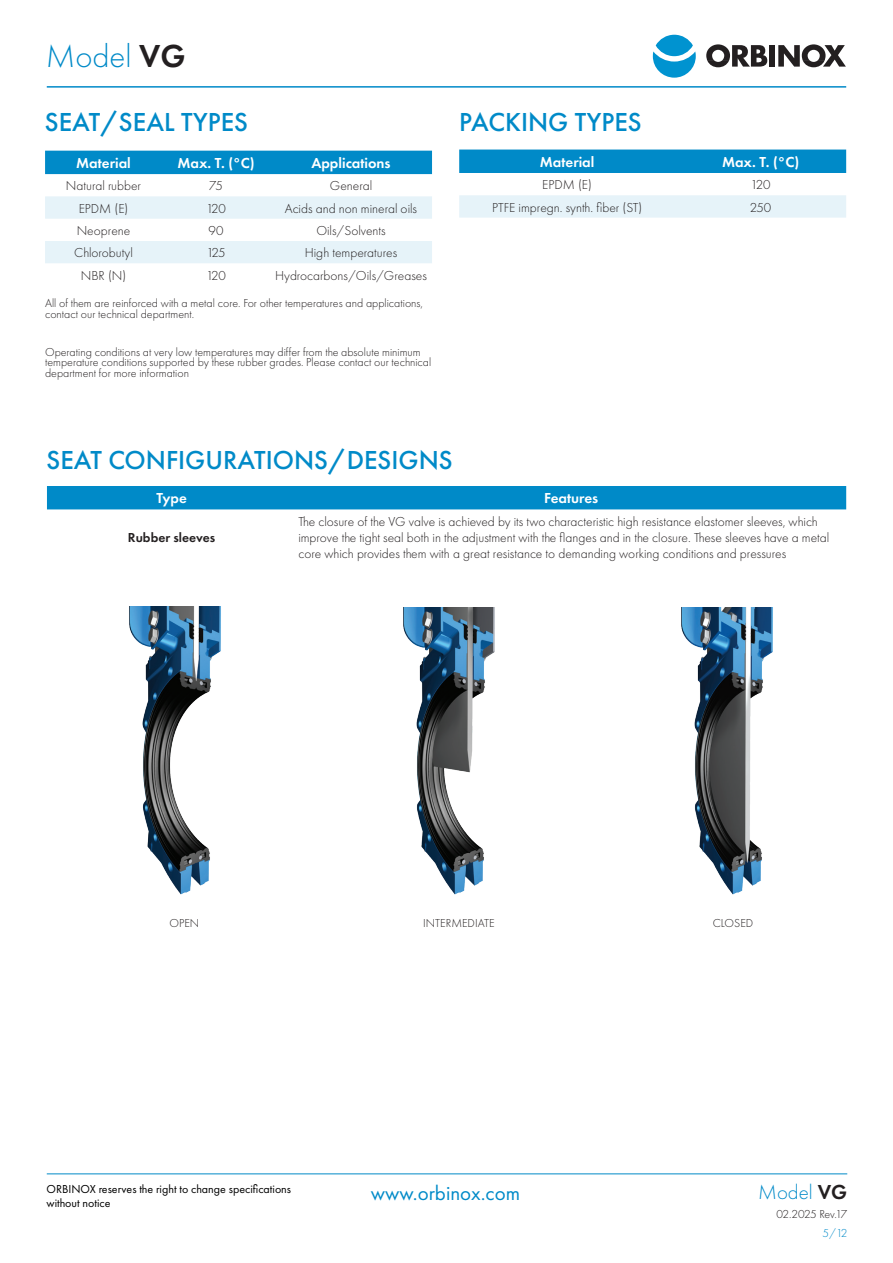
<style>
.page{position:relative;width:893px;height:1263px;background:#fff}
.page>*{position:absolute;margin:0;border:0;box-sizing:border-box;transform-origin:0 0}
.Modelo{font:300 33px "Futura PT";color:#008ac8}
.títulos_n1{font:500 27px "Futura PT";color:#008ac8}
.t1{font:21px "Futura PT";color:#008ac8}
.Modelo_folio{font:300 21px "Futura PT";color:#008ac8}
.t_encabezado{font:600 15px "Futura PT";color:#fff}
.t_cuerpo{font:300 13.5px/16.2px "Futura PT";color:#231f20}
.t_cuerpo-2{font:600 13.5px "Futura PT";color:#231f20}
.pie{font:300 12px/10.5px "Futura PT";color:#231f20}
.base{font:12px "Futura PT";color:#000}
.base-2{font:300 12px "Futura PT";letter-spacing:-.04em;color:#231f20}
.base-3{font:300 12px "Futura PT";color:#008ac8}
.s1{font-weight:600;color:#231f20}
</style>
<div class="page">
<hr style="left:47px;top:1173px;width:800px;height:1px;background:#008ac8">
<hr style="left:47px;top:86px;width:799px;height:2px;background:#008ac8">
<div style="left:656px;top:35px;width:37px;height:21px;background:#0093d0;border-radius:50%"></div>
<svg style="left:653px;top:51px;width:43px;height:27px"></svg>
<svg style="left:706px;top:44px;width:61px;height:23px"></svg>
<div style="left:770px;top:45px;width:5px;height:22px;background:#231f20"></div>
<svg style="left:778px;top:44px;width:68px;height:23px"></svg>
<div style="left:459px;top:150px;width:387px;height:23px;background:#008ac8"></div>
<div style="left:459px;top:195px;width:387px;height:23px;background:#e6f3f9"></div>
<div style="left:47px;top:486px;width:799px;height:23px;background:#008ac8"></div>
<img style="left:403px;top:607px;width:92px;height:288px">
<img style="left:681px;top:607px;width:92px;height:288px">
<img style="left:129px;top:607px;width:92px;height:288px">
<div style="left:45px;top:151px;width:387px;height:23px;background:#008ac8"></div>
<svg style="left:45px;top:196px;width:387px;height:67px"></svg>
<p class="Modelo" style="left:46px;top:37px;width:141px">Model <span class="s1">VG</span></p>
<p class="títulos_n1" style="left:45px;top:106px;width:205px">SEAT/SEAL TYPES</p>
<p class="t_encabezado" style="left:76px;top:154px;width:56px">Material</p>
<p class="t_encabezado" style="left:177px;top:154px;width:79px">Max. T. (°C)</p>
<p class="t_encabezado" style="left:311px;top:154px;width:81px">Applications</p>
<p class="t_cuerpo" style="left:66px;top:178px;width:77px">Natural rubber</p>
<p class="t_cuerpo" style="left:209px;top:178px;width:15px">75</p>
<p class="t_cuerpo" style="left:330px;top:178px;width:44px">General</p>
<p class="t_cuerpo" style="left:79px;top:200px;width:51px">EPDM (E)</p>
<p class="t_cuerpo" style="left:206px;top:200px;width:21px">120</p>
<p class="t_cuerpo" style="left:285px;top:200px;width:134px">Acids and non mineral oils</p>
<p class="t_cuerpo" style="left:77px;top:222px;width:55px">Neoprene</p>
<p class="t_cuerpo" style="left:209px;top:222px;width:16px">90</p>
<p class="t_cuerpo" style="left:316px;top:222px;width:71px">Oils/Solvents</p>
<p class="t_cuerpo" style="left:74px;top:245px;width:60px">Chlorobutyl</p>
<p class="t_cuerpo" style="left:206px;top:245px;width:21px">125</p>
<p class="t_cuerpo" style="left:305px;top:245px;width:94px">High temperatures</p>
<p class="t_cuerpo" style="left:81px;top:267px;width:47px">NBR (N)</p>
<p class="t_cuerpo" style="left:206px;top:267px;width:21px">120</p>
<p class="t_cuerpo" style="left:275px;top:267px;width:153px">Hydrocarbons/Oils/Greases</p>
<p class="pie" style="left:45px;top:298px;width:379px">All of them are reinforced with a metal core. For other temperatures and applications, contact our technical department.</p>
<p class="pie" style="left:45px;top:346px;width:388px">Operating conditions at very low temperatures may differ from the absolute minimum temperature conditions supported by these rubber grades. Please contact our technical department for more information</p>
<p class="títulos_n1" style="left:459px;top:106px;width:184px">PACKING TYPES</p>
<p class="t_encabezado" style="left:540px;top:153px;width:56px">Material</p>
<p class="t_encabezado" style="left:722px;top:153px;width:79px">Max. T. (°C)</p>
<p class="t_cuerpo" style="left:542px;top:177px;width:51px">EPDM (E)</p>
<p class="t_cuerpo" style="left:751px;top:177px;width:21px">120</p>
<p class="t_cuerpo" style="left:492px;top:199px;width:152px">PTFE impregn. synth. fiber (ST)</p>
<p class="t_cuerpo" style="left:750px;top:199px;width:23px">250</p>
<p class="títulos_n1" style="left:47px;top:444px;width:408px">SEAT CONFIGURATIONS/DESIGNS</p>
<p class="t_encabezado" style="left:156px;top:489px;width:32px">Type</p>
<p class="t_encabezado" style="left:544px;top:489px;width:56px">Features</p>
<p class="t_cuerpo-2" style="left:128px;top:529px;width:89px">Rubber sleeves</p>
<p class="t_cuerpo" style="left:298px;top:513px;width:532px">The closure of the VG valve is achieved by its two characteristic high resistance elastomer sleeves, which improve the tight seal both in the adjustment with the flanges and in the closure. These sleeves have a metal core which provides them with a great resistance to demanding working conditions and pressures</p>
<p class="pie" style="left:169px;top:918px;width:31px">OPEN</p>
<p class="pie" style="left:423px;top:918px;width:73px">INTERMEDIATE</p>
<p class="pie" style="left:713px;top:918px;width:42px">CLOSED</p>
<p class="base" style="left:47px;top:1182px;width:246px">ORBINOX reserves the right to change specifications</p>
<h3 class="t1" style="left:371px;top:1180px;width:151px">www.orbinox.com</h3>
<p class="base" style="left:47px;top:1196px;width:65px">without notice</p>
<p class="Modelo_folio" style="left:758px;top:1180px;width:91px">Model <span class="s1">VG</span></p>
<p class="base-2" style="left:776px;top:1207px;width:72px">02.2025 Rev.17</p>
<p class="base-3" style="left:823px;top:1226px;width:26px">5/12</p>
</div>
